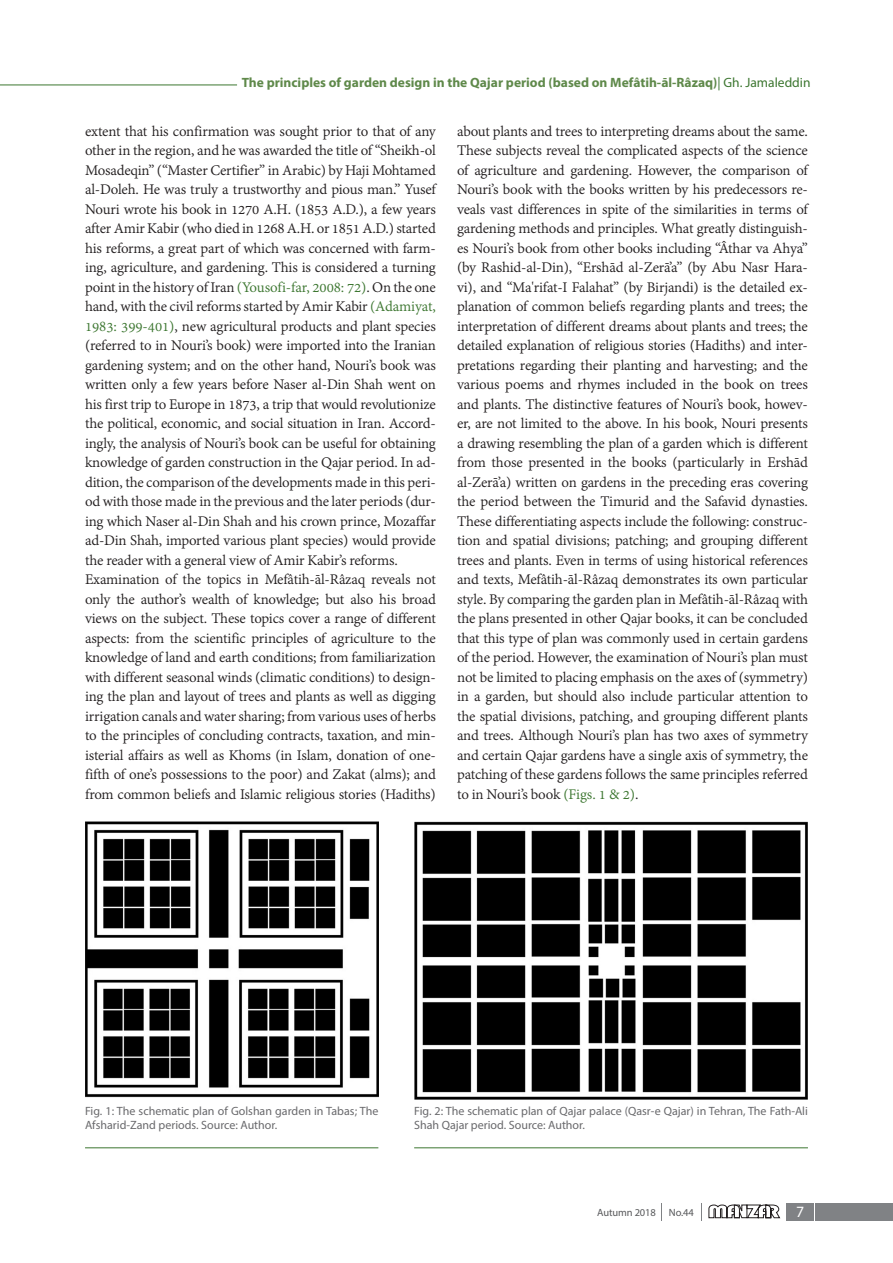
<style>
.page{position:relative;width:893px;height:1263px;background:#fff}
.page>*{position:absolute;margin:0;border:0;box-sizing:border-box;transform-origin:0 0}
.متن_لاتین{font:15.9px/19.5px "Adobe Devanagari";letter-spacing:-.015em;color:#231f20;text-align:justify}
.t1{font:15.75px "Myriad Pro";color:#fff}
.نویسنده_لاتین{font:700 13.5px "Myriad Pro";color:#5f894a}
.شرح_عکس_لاتین{font:12px/14.2px "Myriad Pro";color:#69696c}
.t2{font:10.5px "Myriad Pro";letter-spacing:-.01em;color:#57585a}
.s1{font-weight:400;color:#3c7630}
.s2{color:#3c7630}
</style>
<div class="page">
<div style="left:786px;top:1202px;width:28px;height:18px;background:#808285"></div>
<div style="left:815px;top:1202px;width:78px;height:18px;background:#808285"></div>
<svg style="left:701px;top:1203px;width:1px;height:17px"></svg>
<svg style="left:661px;top:1203px;width:1px;height:17px"></svg>
<svg style="left:708px;top:1204px;width:72px;height:14px"></svg>
<hr style="left:0;top:85px;width:237px;height:1px;background:#3c7630">
<img style="left:85px;top:822px;width:293px;height:275px">
<img style="left:414px;top:822px;width:394px;height:278px">
<hr style="left:85px;top:1147px;width:293px;height:1px;background:#3c7630">
<hr style="left:414px;top:1147px;width:394px;height:1px;background:#3c7630">
<p class="نویسنده_لاتین" style="left:242px;top:73px;width:570px">The principles of garden design in the Qajar period (based on Mefâtih-āl-Râzaq)<span class="s1">| Gh. Jamaleddin</span></p>
<p class="متن_لاتین" style="left:85px;top:123px;width:352px">extent that his confirmation was sought prior to that of any other in the region, and he was awarded the title of “Sheikh-ol Mosadeqin” (“Master Certifier” in Arabic) by Haji Mohtamed al-Doleh. He was truly a trustworthy and pious man.” Yusef Nouri wrote his book in 1270 A.H. (1853 A.D.), a few years after Amir Kabir (who died in 1268 A.H. or 1851 A.D.) started his reforms, a great part of which was concerned with farm&shy;ing, agriculture, and gardening. This is considered a turning point in the history of Iran <span class="s2">(Yousofi-far, 2008: 72)</span>. On the one hand, with the civil reforms started by Amir Kabir <span class="s2">(Adamiyat, 1983: 399-401)</span>, new agricultural products and plant species (referred to in Nouri’s book) were imported into the Iranian gardening system; and on the other hand, Nouri’s book was written only a few years before Naser al-Din Shah went on his first trip to Europe in 1873, a trip that would revolutionize the political, economic, and social situation in Iran. Accord&shy;ingly, the analysis of Nouri’s book can be useful for obtaining knowledge of garden construction in the Qajar period. In ad&shy;dition, the comparison of the developments made in this peri&shy;od with those made in the previous and the later periods (dur&shy;ing which Naser al-Din Shah and his crown prince, Mozaffar ad-Din Shah, imported various plant species) would provide the reader with a general view of Amir Kabir’s reforms.</p>
<p class="متن_لاتین" style="left:85px;top:571px;width:352px">Examination of the topics in Mefâtih-āl-Râzaq reveals not only the author’s wealth of knowledge; but also his broad views on the subject. These topics cover a range of different aspects: from the scientific principles of agriculture to the knowledge of land and earth conditions; from familiarization with different seasonal winds (climatic conditions) to design&shy;ing the plan and layout of trees and plants as well as digging irrigation canals and water sharing; from various uses of herbs to the principles of concluding contracts, taxation, and min&shy;isterial affairs as well as Khoms (in Islam, donation of one&shy;fifth of one’s possessions to the poor) and Zakat (alms); and from common beliefs and Islamic religious stories (Hadiths)</p>
<p class="متن_لاتین" style="left:457px;top:123px;width:352px">about plants and trees to interpreting dreams about the same.<br>These subjects reveal the complicated aspects of the science of agriculture and gardening. However, the comparison of Nouri’s book with the books written by his predecessors re&shy;veals vast differences in spite of the similarities in terms of gardening methods and principles. What greatly distinguish&shy;es Nouri’s book from other books including “Âthar va Ahya” (by Rashid-al-Din), “Ershād al-Zerā’a” (by Abu Nasr Hara&shy;vi), and “Ma'rifat-I Falahat” (by Birjandi) is the detailed ex&shy;planation of common beliefs regarding plants and trees; the interpretation of different dreams about plants and trees; the detailed explanation of religious stories (Hadiths) and inter&shy;pretations regarding their planting and harvesting; and the various poems and rhymes included in the book on trees and plants. The distinctive features of Nouri’s book, howev&shy;er, are not limited to the above. In his book, Nouri presents a drawing resembling the plan of a garden which is different from those presented in the books (particularly in Ershād al-Zerā’a) written on gardens in the preceding eras covering the period between the Timurid and the Safavid dynasties.<br>These differentiating aspects include the following: construc&shy;tion and spatial divisions; patching; and grouping different trees and plants. Even in terms of using historical references and texts, Mefâtih-āl-Râzaq demonstrates its own particular style. By comparing the garden plan in Mefâtih-āl-Râzaq with the plans presented in other Qajar books, it can be concluded that this type of plan was commonly used in certain gardens of the period. However, the examination of Nouri’s plan must not be limited to placing emphasis on the axes of (symmetry) in a garden, but should also include particular attention to the spatial divisions, patching, and grouping different plants and trees. Although Nouri’s plan has two axes of symmetry and certain Qajar gardens have a single axis of symmetry, the patching of these gardens follows the same principles referred to in Nouri’s book <span class="s2">(Figs. 1 &amp; 2)</span>.</p>
<p class="شرح_عکس_لاتین" style="left:85px;top:1103px;width:295px">Fig. 1: The schematic plan of Golshan garden in Tabas; The<br>Afsharid-Zand periods. Source: Author.</p>
<p class="شرح_عکس_لاتین" style="left:414px;top:1103px;width:395px">Fig. 2: The schematic plan of Qajar palace (Qasr-e Qajar) in Tehran, The Fath-Ali<br>Shah Qajar period. Source: Author.</p>
<p class="t2" style="left:597px;top:1206px;width:98px">Autumn 2018 No.44</p>
<p class="t1" style="left:796px;top:1202px;width:10px">7</p>
</div>
